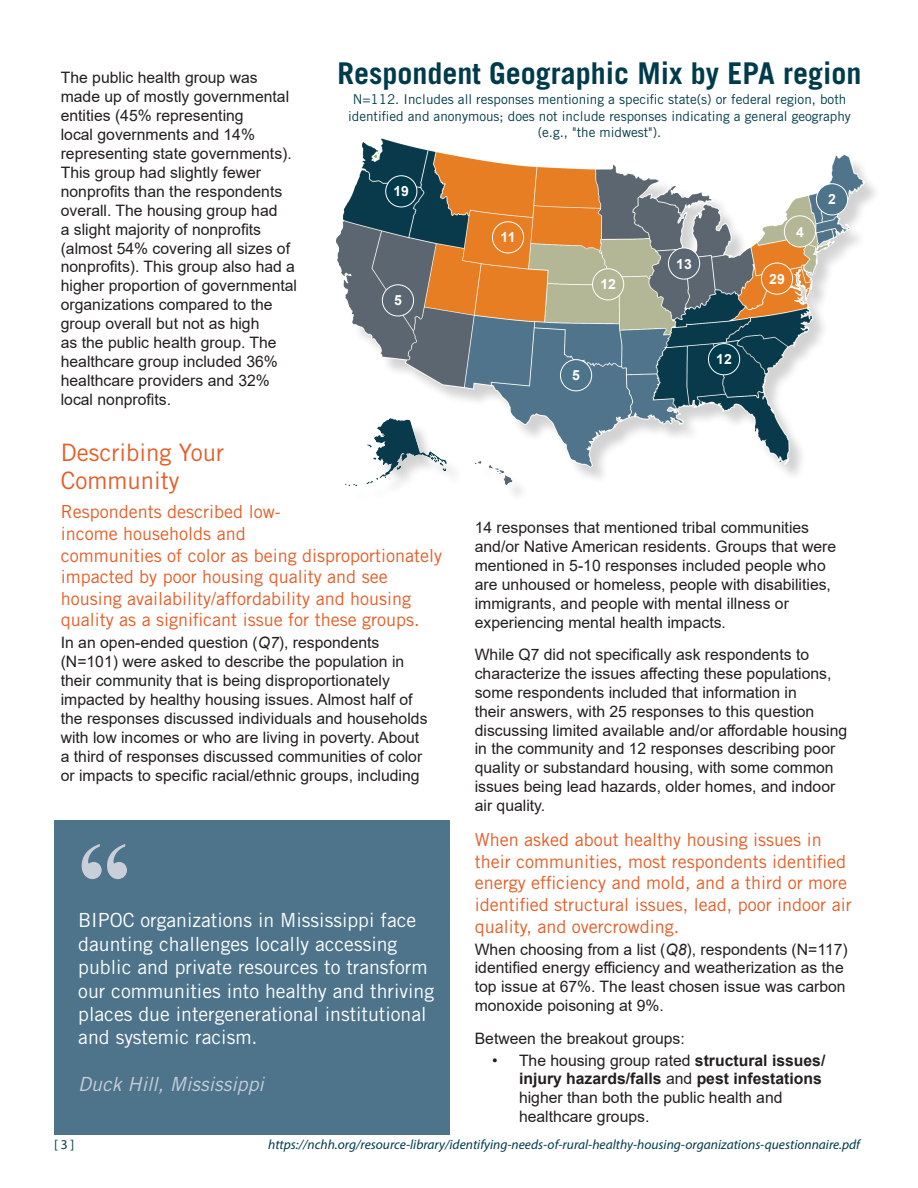
<style>
.page{position:relative;width:918px;height:1188px;background:#fff}
.page>*{position:absolute;margin:0;border:0;box-sizing:border-box;transform-origin:0 0}
.t1{font:700 108px "Times New Roman";color:#c9cfd9}
.t2{font:700 30px "Trade Gothic LT Std";color:#003b4c}
.t3{font:24px/28.8px "Trade Gothic LT Std";color:#e65c25}
.t4{font:19.5px/23.4px "Trade Gothic LT Std";color:#fff}
.t5{font:italic 19.5px "Trade Gothic LT Std";color:#c9cfd9}
.t6{font:18px/21.6px "Trade Gothic LT Std";color:#e65c25}
.t7{font:15.75px/18.9px "Arial";color:#231f20}
.t8{font:700 13.95px "Arial";color:#fff}
.t9{font:13.5px/16.2px "Trade Gothic LT Std";color:#003b4c;text-align:center}
.t10{font:italic 13.5px "Myriad Pro";color:#003b4c}
.t11{font:13.5px "Myriad Pro";color:#003b4c}
.s1{font-style:italic}
.s2{font-weight:700}
</style>
<div class="page">
<img style="left:336px;top:138px;width:528px;height:348px">
<div style="left:816px;top:184px;width:32px;height:31px;background:#4e748b;border-radius:50%"></div>
<div style="left:816px;top:183px;width:32px;height:32px;border:1px solid #fff;border-radius:50%"></div>
<div style="left:560px;top:360px;width:32px;height:31px;background:#4e748b;border-radius:50%"></div>
<div style="left:560px;top:359px;width:32px;height:32px;border:1px solid #fff;border-radius:50%"></div>
<div style="left:708px;top:344px;width:32px;height:31px;background:#003b4c;border-radius:50%"></div>
<div style="left:708px;top:343px;width:32px;height:32px;border:1px solid #fff;border-radius:50%"></div>
<div style="left:386px;top:176px;width:31px;height:31px;background:#003b4c;border-radius:50%"></div>
<div style="left:385px;top:175px;width:32px;height:32px;border:1px solid #fff;border-radius:50%"></div>
<div style="left:784px;top:216px;width:32px;height:31px;background:#b3b795;border-radius:50%"></div>
<div style="left:784px;top:215px;width:32px;height:32px;border:1px solid #fff;border-radius:50%"></div>
<div style="left:593px;top:269px;width:31px;height:31px;background:#b3b795;border-radius:50%"></div>
<div style="left:592px;top:268px;width:32px;height:32px;border:1px solid #fff;border-radius:50%"></div>
<div style="left:761px;top:263px;width:32px;height:31px;background:#e97e24;border-radius:50%"></div>
<div style="left:761px;top:263px;width:32px;height:32px;border:1px solid #fff;border-radius:50%"></div>
<div style="left:492px;top:222px;width:32px;height:31px;background:#e97e24;border-radius:50%"></div>
<div style="left:492px;top:221px;width:32px;height:32px;border:1px solid #fff;border-radius:50%"></div>
<div style="left:668px;top:248px;width:32px;height:31px;background:#5a6671;border-radius:50%"></div>
<div style="left:668px;top:247px;width:32px;height:33px;border:1px solid #fff;border-radius:50%"></div>
<div style="left:382px;top:285px;width:32px;height:31px;background:#5a6671;border-radius:50%"></div>
<div style="left:382px;top:284px;width:32px;height:32px;border:1px solid #fff;border-radius:50%"></div>
<div style="left:54px;top:820px;width:396px;height:316px;background:#4e748b"></div>
<p class="t2" style="left:338px;top:55px;width:525px">Respondent Geographic Mix by EPA region</p>
<p class="t9" style="left:348px;top:91px;width:504px">N=112. Includes all responses mentioning a specific state(s) or federal region, both identified and anonymous; does not include responses indicating a general geography (e.g., "the midwest").</p>
<p class="t7" style="left:61px;top:68px;width:238px">The public health group was made up of mostly governmental entities (45% representing<br>local governments and 14% representing state governments).<br>This group had slightly fewer nonprofits than the respondents overall. The housing group had<br>a slight majority of nonprofits (almost 54% covering all sizes of nonprofits). This group also had a higher proportion of governmental organizations compared to the group overall but not as high<br>as the public health group. The healthcare group included 36% healthcare providers and 32% local nonprofits.</p>
<p class="t3" style="left:61px;top:437px;width:165px">Describing Your<br>Community</p>
<p class="t6" style="left:61px;top:501px;width:383px">Respondents described low-<br>income households and<br>communities of color as being disproportionately impacted by poor housing quality and see housing availability/affordability and housing quality as a significant issue for these groups.</p>
<p class="t7" style="left:61px;top:633px;width:368px">In an open-ended question (<span class="s1">Q7</span>), respondents (N=101) were asked to describe the population in their community that is being disproportionately impacted by healthy housing issues. Almost half of the responses discussed individuals and households with low incomes or who are living in poverty. About a third of responses discussed communities of color or impacts to specific racial/ethnic groups, including</p>
<p class="t8" style="left:394px;top:182px;width:17px">19</p>
<p class="t8" style="left:828px;top:190px;width:9px">2</p>
<p class="t8" style="left:796px;top:222px;width:9px">4</p>
<p class="t8" style="left:501px;top:228px;width:16px">11</p>
<p class="t8" style="left:676px;top:254px;width:17px">13</p>
<p class="t8" style="left:769px;top:269px;width:17px">29</p>
<p class="t8" style="left:600px;top:275px;width:17px">12</p>
<p class="t8" style="left:394px;top:291px;width:9px">5</p>
<p class="t8" style="left:716px;top:350px;width:17px">12</p>
<p class="t8" style="left:572px;top:366px;width:9px">5</p>
<p class="t7" style="left:475px;top:518px;width:363px">14 responses that mentioned tribal communities and/or Native American residents. Groups that were mentioned in 5-10 responses included people who are unhoused or homeless, people with disabilities, immigrants, and people with mental illness or experiencing mental health impacts.</p>
<p class="t7" style="left:475px;top:645px;width:374px">While Q7 did not specifically ask respondents to characterize the issues affecting these populations, some respondents included that information in<br>their answers, with 25 responses to this question discussing limited available and/or affordable housing in the community and 12 responses describing poor quality or substandard housing, with some common issues being lead hazards, older homes, and indoor air quality.</p>
<p class="t6" style="left:475px;top:829px;width:378px">When asked about healthy housing issues in their communities, most respondents identified energy efficiency and mold, and a third or more identified structural issues, lead, poor indoor air quality, and overcrowding.</p>
<p class="t7" style="left:475px;top:939px;width:375px">When choosing from a list (<span class="s1">Q8</span>), respondents (N=117) identified energy efficiency and weatherization as the top issue at 67%. The least chosen issue was carbon monoxide poisoning at 9%.</p>
<p class="t7" style="left:475px;top:1029px;width:212px">Between the breakout groups:</p>
<p class="t7" style="left:519px;top:1050px;width:308px;text-indent:-27px">• The housing group rated <span class="s2">structural issues/ injury hazards/falls</span> and <span class="s2">pest infestations </span>higher than both the public health and healthcare groups.</p>
<p class="t1" style="left:77px;top:803px;width:55px">“</p>
<p class="t4" style="left:78px;top:909px;width:357px">BIPOC organizations in Mississippi face daunting challenges locally accessing public and private resources to transform our communities into healthy and thriving places due intergenerational institutional and systemic racism.</p>
<p class="t5" style="left:78px;top:1073px;width:187px">Duck Hill, Mississippi</p>
<p class="t11" style="left:54px;top:1136px;width:22px">[ 3 ]</p>
<p class="t10" style="left:268px;top:1136px;width:593px">https://nchh.org/resource-library/identifying-needs-of-rural-healthy-housing-organizations-questionnaire.pdf</p>
</div>
